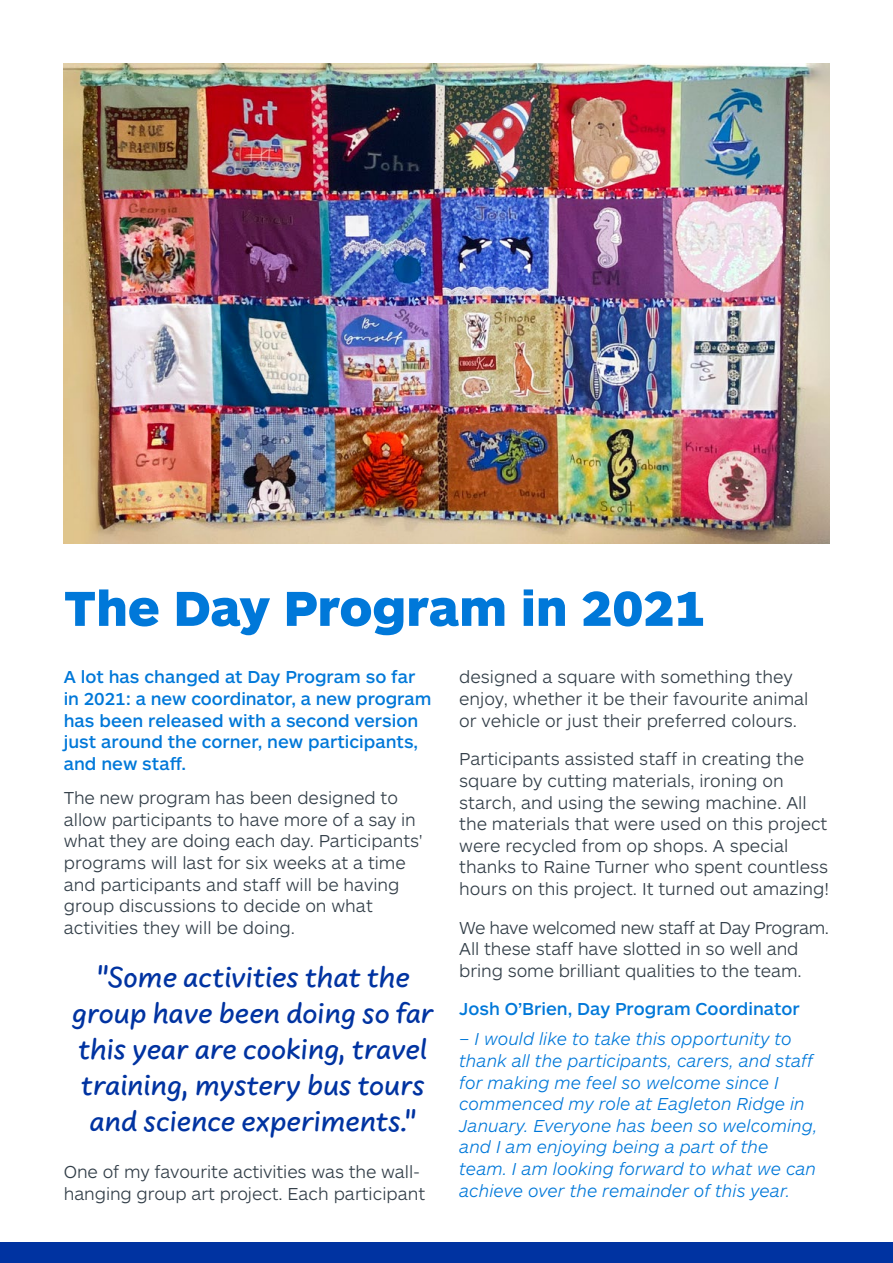
<style>
.page{position:relative;width:893px;height:1263px;background:#fff}
.page>*{position:absolute;margin:0;border:0;box-sizing:border-box;transform-origin:0 0}
.t1{font:900 51px "ARS Maquette Pro";color:#0078d9}
.t2{font:500 30px/36px "Uberhand Pro";color:#0033a1;text-align:center}
.t3{font:300 18px/21.6px "ARS Maquette";color:#323e48}
.t4{font:italic 300 18px/21.6px "ARS Maquette";color:#0078d9}
.t5{font:500 18px/21.6px "ARS Maquette Pro";color:#0078d9}
.t6{font:500 18px "ARS Maquette";color:#0078d9}
</style>
<div class="page">
<img style="left:64px;top:64px;width:765px;height:480px">
<div style="left:0;top:1242px;width:893px;height:21px;background:#0033a1"></div>
<h1 class="t1" style="left:64px;top:575px;width:643px">The Day Program in 2021</h1>
<p class="t5" style="left:64px;top:665px;width:369px">A lot has changed at Day Program so far in 2021: a new coordinator, a new program has been released with a second version just around the corner, new participants, and new staff.</p>
<p class="t3" style="left:64px;top:786px;width:360px">The new program has been designed to allow participants to have more of a say in what they are doing each day. Participants' programs will last for six weeks at a time and participants and staff will be having group discussions to decide on what activities they will be doing.</p>
<h2 class="t2" style="left:72px;top:957px;width:363px">"Some activities that the group have been doing so far this year are cooking, travel training, mystery bus tours and science experiments."</h2>
<p class="t3" style="left:64px;top:1160px;width:363px">One of my favourite activities was the wall&shy;hanging group art project. Each participant</p>
<p class="t3" style="left:459px;top:666px;width:351px">designed a square with something they enjoy, whether it be their favourite animal or vehicle or just their preferred colours.</p>
<p class="t3" style="left:459px;top:747px;width:371px">Participants assisted staff in creating the square by cutting materials, ironing on starch, and using the sewing machine. All the materials that were used on this project were recycled from op shops. A special thanks to Raine Turner who spent countless hours on this project. It turned out amazing!</p>
<p class="t3" style="left:459px;top:916px;width:371px">We have welcomed new staff at Day Program.<br>All these staff have slotted in so well and bring some brilliant qualities to the team.</p>
<p class="t6" style="left:459px;top:997px;width:342px">Josh O’Brien, Day Program Coordinator</p>
<p class="t4" style="left:459px;top:1027px;width:360px">– I would like to take this opportunity to thank all the participants, carers, and staff for making me feel so welcome since I commenced my role at Eagleton Ridge in January. Everyone has been so welcoming, and I am enjoying being a part of the team. I am looking forward to what we can achieve over the remainder of this year.</p>
</div>
